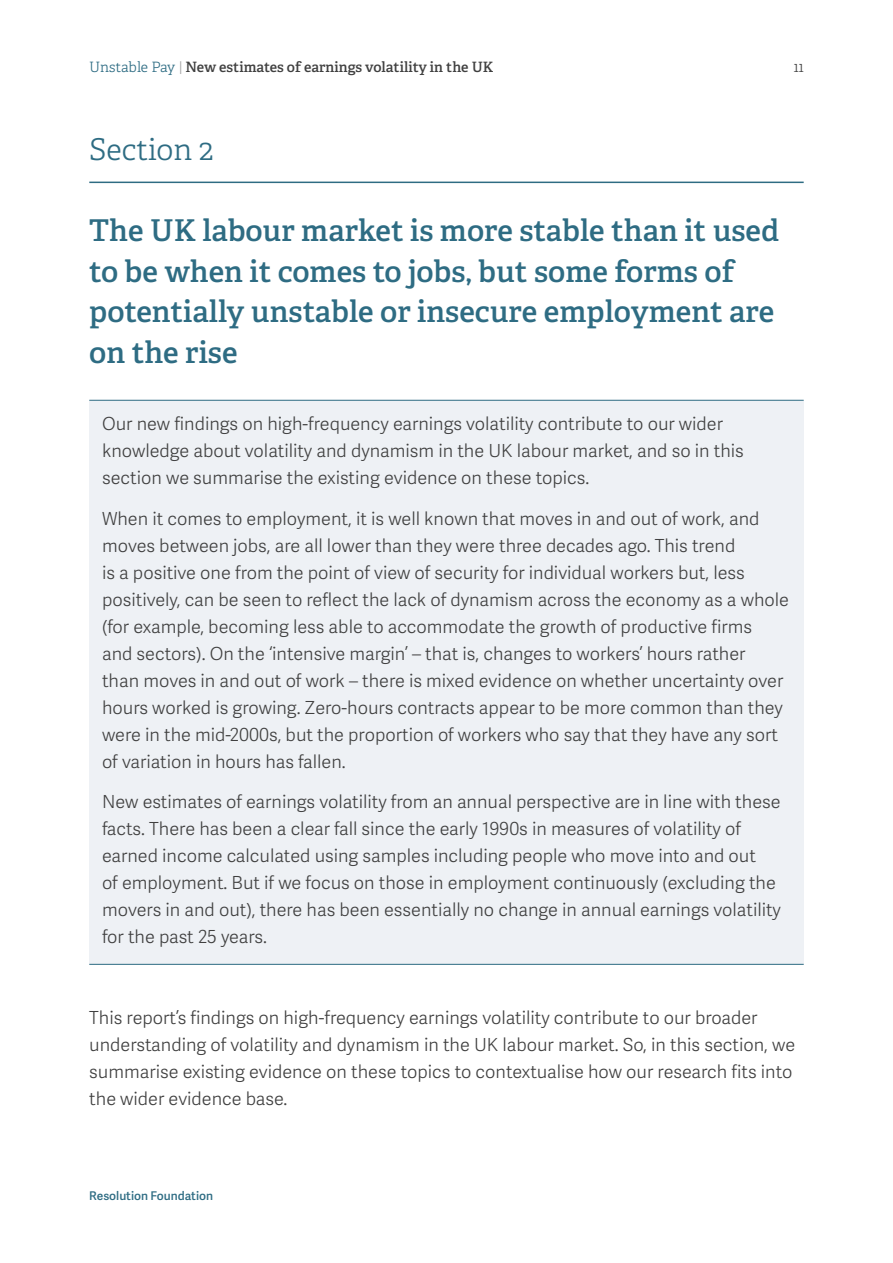
<style>
.page{position:relative;width:893px;height:1263px;background:#fff}
.page>*{position:absolute;margin:0;border:0;box-sizing:border-box;transform-origin:0 0}
.t1{font:600 30px/40.5px "Adelle";color:#2e6c83}
.t2{font:300 30px "Adelle";color:#2e6c83}
.t3{font:18px/27px "Adelle Sans Lt";color:#404040}
.t4{font:600 14.25px "Adelle";color:#404040}
.t5{font:300 14.25px "Adelle";color:#404040}
.t6{font:12px "Adelle Sans Sb";color:#2e6c83}
.s1{font-weight:300;color:#2e6c83}
.s2{font-family:"Adelle Sans Lt";font-weight:400;color:#9f9f9f}
</style>
<div class="page">
<hr style="left:89px;top:182px;width:715px;height:1px;background:#2e6c83">
<div style="left:89px;top:400px;width:715px;height:564px;background:#eef1f5"></div>
<hr style="left:89px;top:964px;width:715px;height:1px;background:#2e6c83">
<hr style="left:89px;top:400px;width:715px;height:1px;background:#2e6c83">
<p class="t4" style="left:89px;top:58px;width:406px"><span class="s1">Unstable Pay</span> <span class="s2">|</span> New estimates of earnings volatility in the UK</p>
<p class="t5" style="left:794px;top:59px;width:12px">11</p>
<h1 class="t2" style="left:89px;top:131px;width:125px">Section 2</h1>
<h1 class="t1" style="left:89px;top:211px;width:691px">The UK labour market is more stable than it used to be when it comes to jobs, but some forms of potentially unstable or insecure employment are on the rise</h1>
<p class="t3" style="left:102px;top:410px;width:643px">Our new findings on high-frequency earnings volatility contribute to our wider knowledge about volatility and dynamism in the UK labour market, and so in this section we summarise the existing evidence on these topics.</p>
<p class="t3" style="left:102px;top:504px;width:688px">When it comes to employment, it is well known that moves in and out of work, and moves between jobs, are all lower than they were three decades ago. This trend<br>is a positive one from the point of view of security for individual workers but, less positively, can be seen to reflect the lack of dynamism across the economy as a whole (for example, becoming less able to accommodate the growth of productive firms<br>and sectors). On the ‘intensive margin’ – that is, changes to workers’ hours rather<br>than moves in and out of work – there is mixed evidence on whether uncertainty over hours worked is growing. Zero-hours contracts appear to be more common than they were in the mid-2000s, but the proportion of workers who say that they have any sort of variation in hours has fallen.</p>
<p class="t3" style="left:102px;top:788px;width:680px">New estimates of earnings volatility from an annual perspective are in line with these facts. There has been a clear fall since the early 1990s in measures of volatility of earned income calculated using samples including people who move into and out<br>of employment. But if we focus on those in employment continuously (excluding the movers in and out), there has been essentially no change in annual earnings volatility for the past 25 years.</p>
<p class="t3" style="left:89px;top:1004px;width:707px">This report’s findings on high-frequency earnings volatility contribute to our broader understanding of volatility and dynamism in the UK labour market. So, in this section, we summarise existing evidence on these topics to contextualise how our research fits into the wider evidence base.</p>
<p class="t6" style="left:89px;top:1187px;width:125px">Resolution Foundation</p>
</div>
